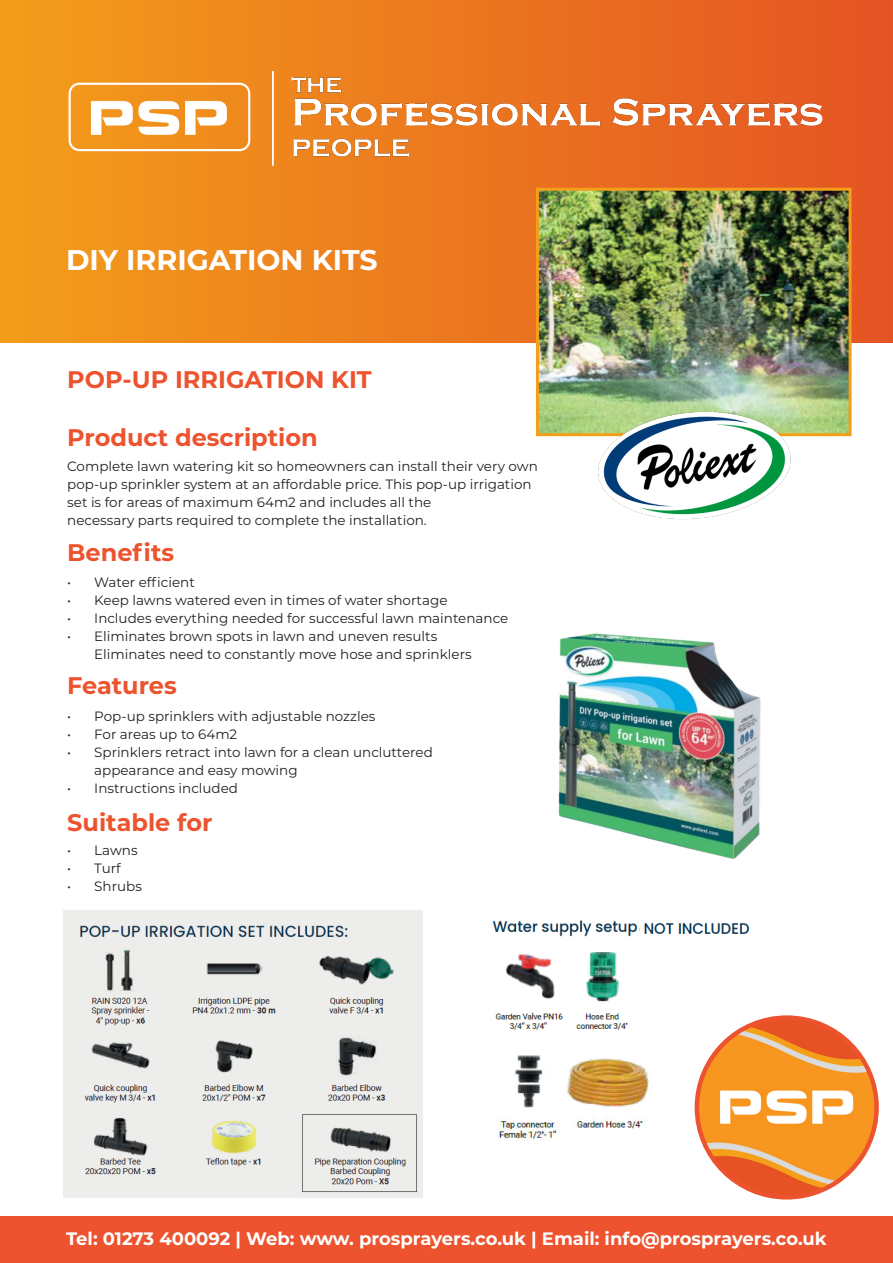
<style>
.page{position:relative;width:893px;height:1263px;background:#fff}
.page>*{position:absolute;margin:0;border:0;box-sizing:border-box;transform-origin:0 0}
.t1{font:700 28.5px "Montserrat";color:#fff}
.t2{font:700 24px "Montserrat";color:#ec532e}
.t3{font:700 18px "Montserrat";color:#fff}
.t4{font:13.5px/18px "Montserrat";color:#231f20}
</style>
<div class="page">
<div style="left:0;top:0;width:893px;height:342px;background:linear-gradient(to right,#f39d1a,#e45324)"></div>
<img style="left:44px;top:46px;width:805px;height:157px">
<div style="left:1px;top:1216px;width:892px;height:47px;background:#ec532e"></div>
<img style="left:697px;top:1018px;width:179px;height:179px;border-radius:90px">
<div style="left:695px;top:1015px;width:184px;height:184px;border:4px solid #ec532e;border-radius:50%"></div>
<img style="left:540px;top:192px;width:308px;height:240px">
<div style="left:536px;top:188px;width:316px;height:248px;border:3px solid #f49f1a"></div>
<img style="left:566px;top:378px;width:257px;height:142px">
<img style="left:558px;top:633px;width:203px;height:226px">
<img style="left:495px;top:952px;width:133px;height:78px">
<img style="left:499px;top:1055px;width:150px;height:85px">
<img style="left:492px;top:920px;width:144px;height:16px">
<img style="left:644px;top:922px;width:106px;height:12px">
<img style="left:64px;top:910px;width:358px;height:287px">
<p class="t1" style="left:66px;top:239px;width:313px">DIY IRRIGATION KITS</p>
<p class="t2" style="left:67px;top:362px;width:306px">POP-UP IRRIGATION KIT</p>
<p class="t2" style="left:67px;top:420px;width:252px">Product description</p>
<p class="t4" style="left:67px;top:457px;width:472px">Complete lawn watering kit so homeowners can install their very own pop-up sprinkler system at an affordable price. This pop-up irrigation set is for areas of maximum 64m2 and includes all the<br>necessary parts required to complete the installation.</p>
<p class="t2" style="left:67px;top:535px;width:108px">Benefits</p>
<p class="t4" style="left:67px;top:573px;width:129px">• Water efficient</p>
<p class="t4" style="left:67px;top:591px;width:382px">• Keep lawns watered even in times of water shortage</p>
<p class="t4" style="left:67px;top:609px;width:443px">• Includes everything needed for successful lawn maintenance</p>
<p class="t4" style="left:94px;top:627px;width:379px;text-indent:-27px">• Eliminates brown spots in lawn and uneven results<br>Eliminates need to constantly move hose and sprinklers</p>
<p class="t2" style="left:67px;top:668px;width:111px">Features</p>
<p class="t4" style="left:67px;top:706px;width:310px">• Pop-up sprinklers with adjustable nozzles</p>
<p class="t4" style="left:67px;top:724px;width:172px">• For areas up to 64m2</p>
<p class="t4" style="left:94px;top:742px;width:340px;text-indent:-27px">• Sprinklers retract into lawn for a clean uncluttered appearance and easy mowing</p>
<p class="t4" style="left:67px;top:778px;width:172px">• Instructions included</p>
<p class="t2" style="left:67px;top:805px;width:147px">Suitable for</p>
<p class="t4" style="left:67px;top:840px;width:72px">• Lawns</p>
<p class="t4" style="left:67px;top:858px;width:55px">• Turf</p>
<p class="t4" style="left:67px;top:876px;width:76px">• Shrubs</p>
<p class="t3" style="left:66px;top:1225px;width:762px">Tel: 01273 400092 | Web: www. prosprayers.co.uk | Email: info@prosprayers.co.uk</p>
</div>
